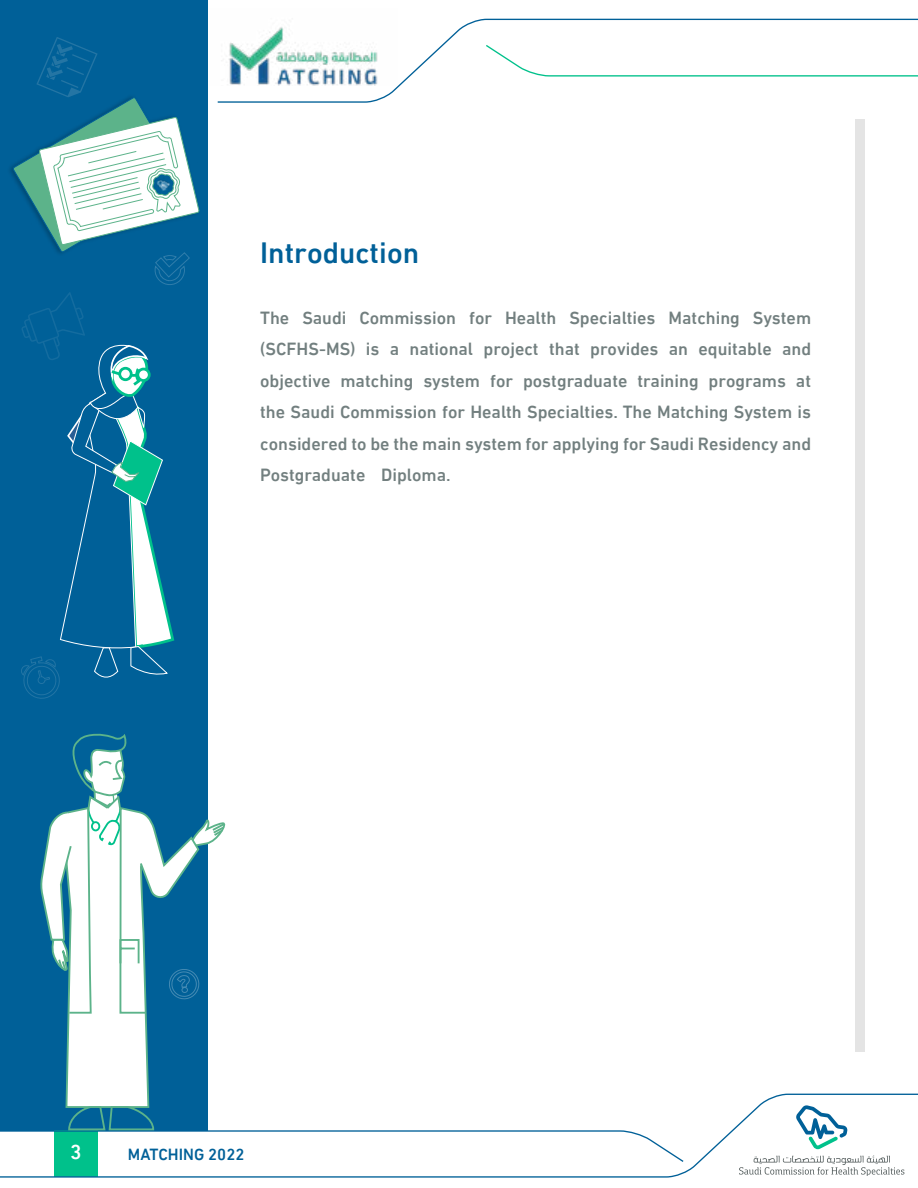
<style>
.page{position:relative;width:918px;height:1188px;background:#fff}
.page>*{position:absolute;margin:0;border:0;box-sizing:border-box;transform-origin:0 0}
.t1{font:500 30px "DIN Next LTW23";color:#006098}
.t2{font:500 20.85px "DIN Next LTW23";color:#fff}
.t3{font:500 18px/31.5px "DIN Next LTW23";color:#727f7f;text-align:justify}
.t4{font:500 16.5px "DIN Next LTW23";color:#006098}
</style>
<div class="page">
<div style="left:0;top:0;width:208px;height:1130px;background:#006098"></div>
<svg style="left:217px;top:18px;width:701px;height:85px"></svg>
<svg style="left:484px;top:44px;width:434px;height:33px"></svg>
<svg style="left:0;top:1093px;width:918px;height:85px"></svg>
<svg style="left:796px;top:1105px;width:51px;height:44px"></svg>
<svg style="left:739px;top:1156px;width:165px;height:20px"></svg>
<div style="left:855px;top:119px;width:10px;height:933px;background:#e4e4e4"></div>
<svg style="left:21px;top:292px;width:154px;height:407px"></svg>
<svg style="left:12px;top:37px;width:187px;height:248px"></svg>
<svg style="left:0;top:733px;width:685px;height:430px"></svg>
<h1 class="t1" style="left:260px;top:235px;width:160px">Introduction</h1>
<p class="t3" style="left:260px;top:302px;width:552px">The Saudi Commission for Health Specialties Matching System (SCFHS-MS) is a national project that provides an equitable and objective matching system for postgraduate training programs at the Saudi Commission for Health Specialties. The Matching System is considered to be the main system for applying for Saudi Residency and Postgraduate Diploma.</p>
<p class="t2" style="left:70px;top:1139px;width:13px">3</p>
<p class="t4" style="left:128px;top:1145px;width:118px">MATCHING 2022</p>
</div>
